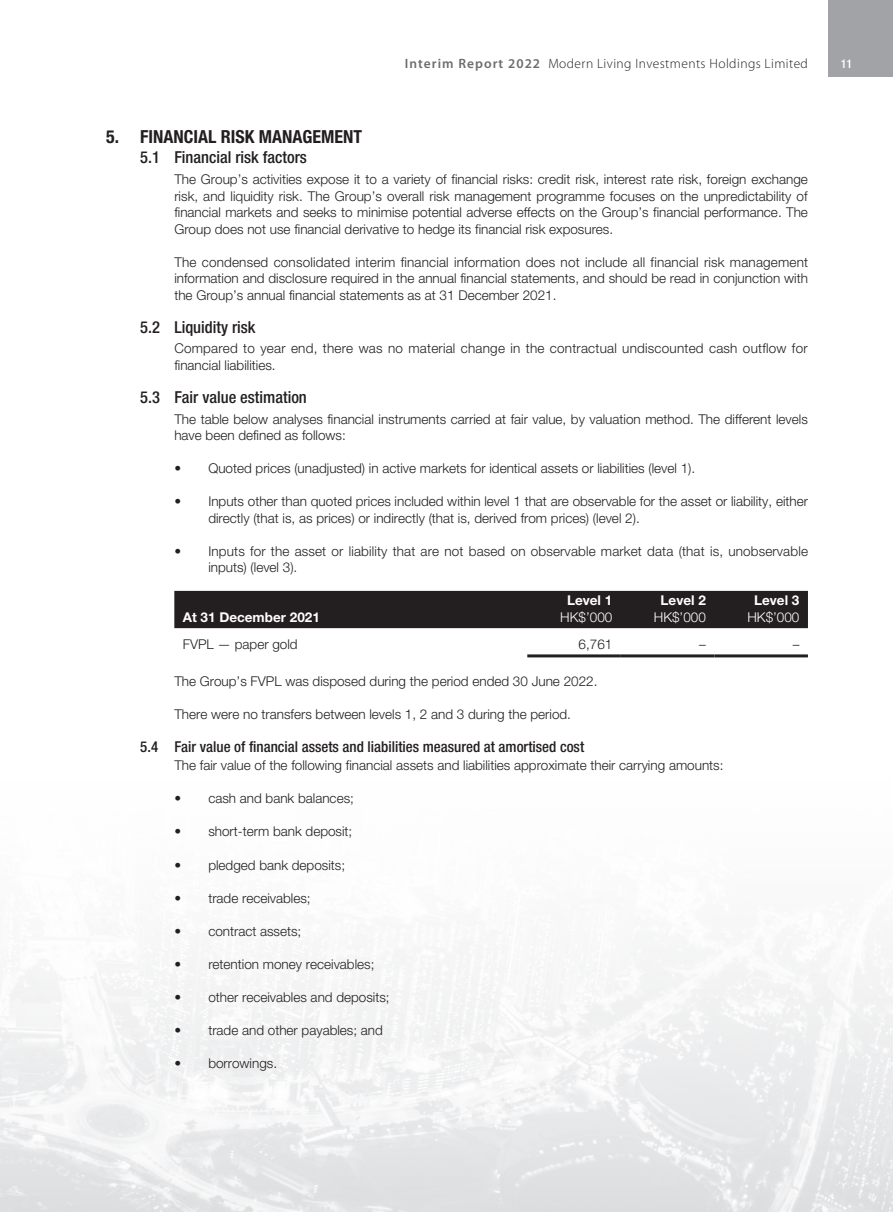
<style>
.page{position:relative;width:893px;height:1212px;background:#fff}
.page>*{position:absolute;margin:0;border:0;box-sizing:border-box;transform-origin:0 0}
._01_H1{font:700 condensed 18px "Helvetica Neue LT Std";color:#231f20}
._02_H2{font:500 condensed 16.5px "Helvetica Neue LT Std";color:#231f20}
._03_H3{font:500 condensed 15px "Helvetica Neue LT Std";color:#231f20}
._00_txt{font:300 13.5px/16.5px "Helvetica Neue LT Std";color:#231f20}
.t1{font:300 13.5px "Myriad Pro";letter-spacing:.03em;color:#231f20}
._50_Table_txt{font:700 13.5px "Helvetica Neue LT Std";color:#fff}
._50_Table_txt-2{font:300 13.5px "Helvetica Neue LT Std";color:#fff}
._50_Table_txt-3{font:300 13.5px "Helvetica Neue LT Std";color:#231f20}
.t2{font:500 condensed 12px "Helvetica Neue LT Std";color:#fff}
.s1{font-weight:600;color:#6c6d70}
</style>
<div class="page">
<img style="left:0;top:951px;width:893px;height:261px">
<div style="left:828px;top:0;width:65px;height:77px;background:#a1a3a6"></div>
<div style="left:174px;top:591px;width:634px;height:37px;background:#231f20"></div>
<hr style="left:527px;top:654px;width:94px;height:3px;background:#231f20">
<hr style="left:621px;top:654px;width:93px;height:3px;background:#231f20">
<hr style="left:714px;top:654px;width:94px;height:3px;background:#231f20">
<p class="t1" style="left:405px;top:56px;width:405px"><span class="s1">Interim Report 2022</span> Modern Living Investments Holdings Limited</p>
<p class="t2" style="left:841px;top:57px;width:13px">11</p>
<p class="_01_H1" style="left:106px;top:125px;width:257px">5. FINANCIAL RISK MANAGEMENT</p>
<p class="_02_H2" style="left:140px;top:148px;width:168px">5.1 Financial risk factors</p>
<p class="_00_txt" style="left:174px;top:171px;width:635px;text-align:justify">The Group’s activities expose it to a variety of financial risks: credit risk, interest rate risk, foreign exchange risk, and liquidity risk. The Group’s overall risk management programme focuses on the unpredictability of financial markets and seeks to minimise potential adverse effects on the Group’s financial performance. The Group does not use financial derivative to hedge its financial risk exposures.</p>
<p class="_00_txt" style="left:174px;top:253px;width:635px;text-align:justify">The condensed consolidated interim financial information does not include all financial risk management information and disclosure required in the annual financial statements, and should be read in conjunction with the Group’s annual financial statements as at 31 December 2021.</p>
<p class="_02_H2" style="left:140px;top:317px;width:117px">5.2 Liquidity risk</p>
<p class="_00_txt" style="left:174px;top:340px;width:635px">Compared to year end, there was no material change in the contractual undiscounted cash outflow for financial liabilities.</p>
<p class="_02_H2" style="left:140px;top:387px;width:168px">5.3 Fair value estimation</p>
<p class="_00_txt" style="left:174px;top:410px;width:635px">The table below analyses financial instruments carried at fair value, by valuation method. The different levels have been defined as follows:</p>
<p class="_00_txt" style="left:174px;top:460px;width:522px">• Quoted prices (unadjusted) in active markets for identical assets or liabilities (level 1).</p>
<p class="_00_txt" style="left:208px;top:493px;width:601px;text-indent:-34px">• Inputs other than quoted prices included within level 1 that are observable for the asset or liability, either directly (that is, as prices) or indirectly (that is, derived from prices) (level 2).</p>
<p class="_00_txt" style="left:208px;top:542px;width:601px;text-indent:-34px">• Inputs for the asset or liability that are not based on observable market data (that is, unobservable inputs) (level 3).</p>
<p class="_50_Table_txt" style="left:567px;top:592px;width:47px">Level 1</p>
<p class="_50_Table_txt" style="left:661px;top:592px;width:47px">Level 2</p>
<p class="_50_Table_txt" style="left:754px;top:592px;width:47px">Level 3</p>
<p class="_50_Table_txt" style="left:183px;top:608px;width:139px">At 31 December 2021</p>
<p class="_50_Table_txt-2" style="left:560px;top:608px;width:54px">HK$’000</p>
<p class="_50_Table_txt-2" style="left:654px;top:608px;width:54px">HK$’000</p>
<p class="_50_Table_txt-2" style="left:747px;top:608px;width:54px">HK$’000</p>
<p class="_50_Table_txt-3" style="left:183px;top:636px;width:116px">FVPL — paper gold</p>
<p class="_50_Table_txt-3" style="left:578px;top:636px;width:35px">6,761</p>
<p class="_50_Table_txt-3" style="left:699px;top:636px;width:8px">–</p>
<p class="_50_Table_txt-3" style="left:793px;top:636px;width:8px">–</p>
<p class="_00_txt" style="left:174px;top:672px;width:425px">The Group’s FVPL was disposed during the period ended 30 June 2022.</p>
<p class="_00_txt" style="left:174px;top:705px;width:398px">There were no transfers between levels 1, 2 and 3 during the period.</p>
<p class="_03_H3" style="left:140px;top:737px;width:445px">5.4 Fair value of financial assets and liabilities measured at amortised cost</p>
<p class="_00_txt" style="left:174px;top:757px;width:551px">The fair value of the following financial assets and liabilities approximate their carrying amounts:</p>
<p class="_00_txt" style="left:174px;top:790px;width:181px">• cash and bank balances;</p>
<p class="_00_txt" style="left:174px;top:823px;width:180px">• short-term bank deposit;</p>
<p class="_00_txt" style="left:174px;top:856px;width:172px">• pledged bank deposits;</p>
<p class="_00_txt" style="left:174px;top:889px;width:138px">• trade receivables;</p>
<p class="_00_txt" style="left:174px;top:922px;width:129px">• contract assets;</p>
<p class="_00_txt" style="left:174px;top:955px;width:202px">• retention money receivables;</p>
<p class="_00_txt" style="left:174px;top:988px;width:217px">• other receivables and deposits;</p>
<p class="_00_txt" style="left:174px;top:1021px;width:210px">• trade and other payables; and</p>
<p class="_00_txt" style="left:174px;top:1054px;width:104px">• borrowings.</p>
</div>
